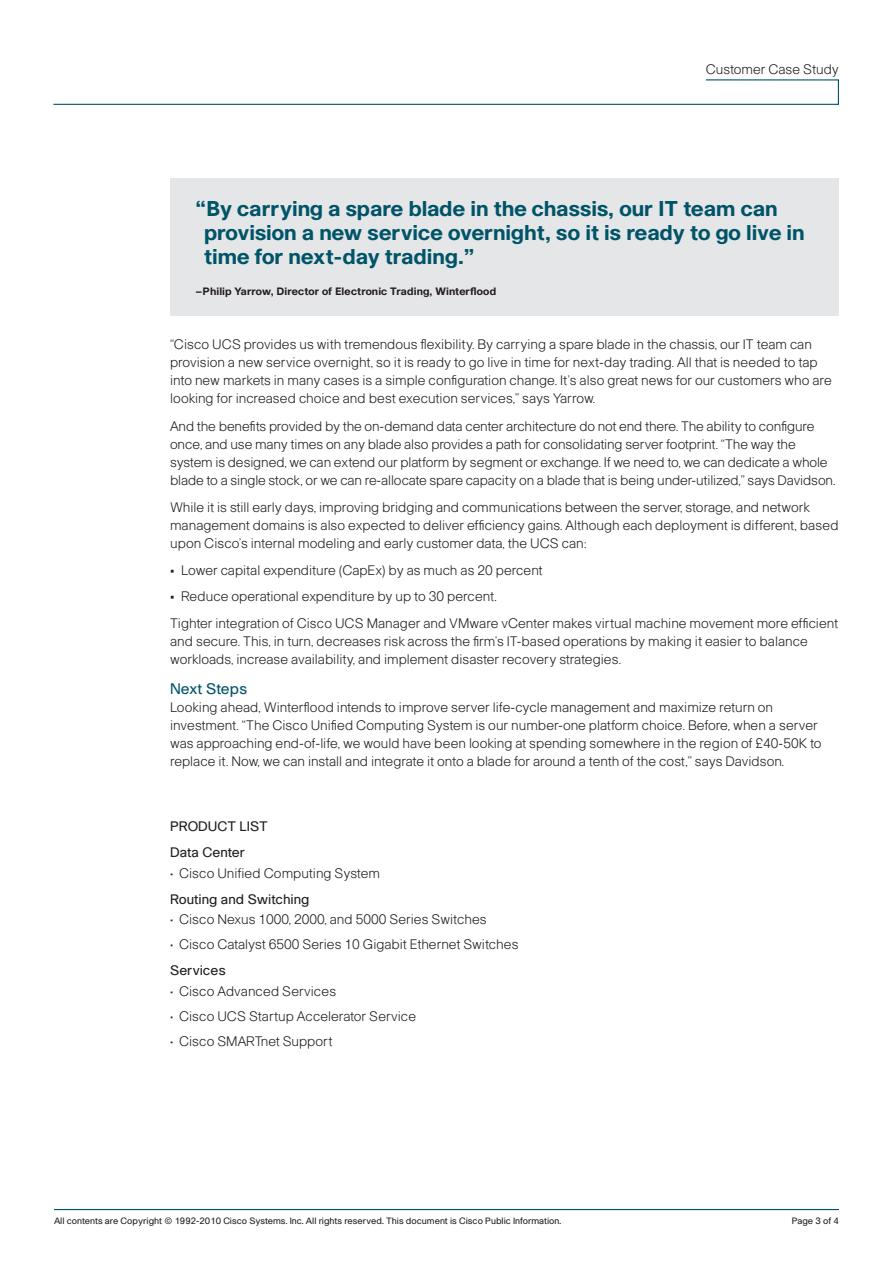
<style>
.page{position:relative;width:893px;height:1263px;background:#fff}
.page>*{position:absolute;margin:0;border:0;box-sizing:border-box;transform-origin:0 0}
.Pull_Quote{font:700 21px/24px "Cisco";color:#005467}
.Body_Head{font:15px "Cisco";color:#005467}
.Body_Text{font:300 13.5px/18px "Cisco";color:#231f20}
.Product_Bullet_Text{font:300 13.5px "Cisco";color:#231f20}
.Bullet_Point_Text{font:300 13.5px "Cisco";color:#231f20}
.Product_List_Head{font:13.5px "Cisco";color:#231f20}
.Page_Head{font:300 13.5px "Cisco";color:#231f20}
.Pull_Quote-2{font:700 10.5px "Cisco";letter-spacing:.01em;color:#231f20}
.Page_Footer{font:9px "Cisco";color:#231f20}
.s1{font-weight:400}
</style>
<div class="page">
<hr style="left:54px;top:1209px;width:785px;height:1px;background:#005467">
<svg style="left:53px;top:79px;width:786px;height:26px"></svg>
<div style="left:170px;top:179px;width:669px;height:137px;background:#e5e6e8"></div>
<p class="Page_Head" style="left:706px;top:61px;width:135px">Customer Case Study</p>
<p class="Pull_Quote" style="left:204px;top:196px;width:602px;text-indent:-9px">“By carrying a spare blade in the chassis, our IT team can provision a new service overnight, so it is ready to go live in time for next-day trading.”</p>
<p class="Pull_Quote-2" style="left:196px;top:285px;width:302px">–Philip Yarrow, Director of Electronic Trading, Winterflood</p>
<p class="Body_Text" style="left:170px;top:335px;width:663px">“Cisco UCS provides us with tremendous flexibility. By carrying a spare blade in the chassis, our IT team can provision a new service overnight, so it is ready to go live in time for next-day trading. All that is needed to tap into new markets in many cases is a simple configuration change. It’s also great news for our customers who are looking for increased choice and best execution services,” says Yarrow.</p>
<p class="Body_Text" style="left:170px;top:416px;width:667px">And the benefits provided by the on-demand data center architecture do not end there. The ability to configure once, and use many times on any blade also provides a path for consolidating server footprint. “The way the system is designed, we can extend our platform by segment or exchange. If we need to, we can dedicate a whole blade to a single stock, or we can re-allocate spare capacity on a blade that is being under-utilized,” says Davidson.</p>
<p class="Body_Text" style="left:170px;top:498px;width:670px">While it is still early days, improving bridging and communications between the server, storage, and network management domains is also expected to deliver efficiency gains. Although each deployment is different, based upon Cisco’s internal modeling and early customer data, the UCS can:</p>
<p class="Bullet_Point_Text" style="left:170px;top:562px;width:374px"><span class="s1">•</span> Lower capital expenditure (CapEx) by as much as 20 percent</p>
<p class="Bullet_Point_Text" style="left:170px;top:588px;width:328px"><span class="s1">•</span> Reduce operational expenditure by up to 30 percent.</p>
<p class="Body_Text" style="left:170px;top:614px;width:669px">Tighter integration of Cisco UCS Manager and VMware vCenter makes virtual machine movement more efficient and secure. This, in turn, decreases risk across the firm’s IT-based operations by making it easier to balance workloads, increase availability, and implement disaster recovery strategies.</p>
<p class="Body_Head" style="left:170px;top:680px;width:79px">Next Steps</p>
<p class="Body_Text" style="left:170px;top:698px;width:653px">Looking ahead, Winterflood intends to improve server life-cycle management and maximize return on investment. “The Cisco Unified Computing System is our number-one platform choice. Before, when a server was approaching end-of-life, we would have been looking at spending somewhere in the region of £40-50K to replace it. Now, we can install and integrate it onto a blade for around a tenth of the cost,” says Davidson.</p>
<p class="Product_List_Head" style="left:170px;top:819px;width:99px">PRODUCT LIST</p>
<p class="Product_List_Head" style="left:170px;top:844px;width:76px">Data Center</p>
<p class="Product_Bullet_Text" style="left:170px;top:865px;width:212px">• Cisco Unified Computing System</p>
<p class="Product_List_Head" style="left:170px;top:891px;width:141px">Routing and Switching</p>
<p class="Product_Bullet_Text" style="left:170px;top:911px;width:318px">• Cisco Nexus 1000, 2000, and 5000 Series Switches</p>
<p class="Product_Bullet_Text" style="left:170px;top:936px;width:350px">• Cisco Catalyst 6500 Series 10 Gigabit Ethernet Switches</p>
<p class="Product_List_Head" style="left:170px;top:962px;width:57px">Services</p>
<p class="Product_Bullet_Text" style="left:170px;top:983px;width:168px">• Cisco Advanced Services</p>
<p class="Product_Bullet_Text" style="left:170px;top:1008px;width:248px">• Cisco UCS Startup Accelerator Service</p>
<p class="Product_Bullet_Text" style="left:170px;top:1033px;width:164px">• Cisco SMARTnet Support</p>
<p class="Page_Footer" style="left:54px;top:1215px;width:509px">All contents are Copyright © 1992-2010 Cisco Systems. Inc. All rights reserved. This document is Cisco Public Information.</p>
<p class="Page_Footer" style="left:792px;top:1215px;width:49px">Page 3 of 4</p>
</div>
